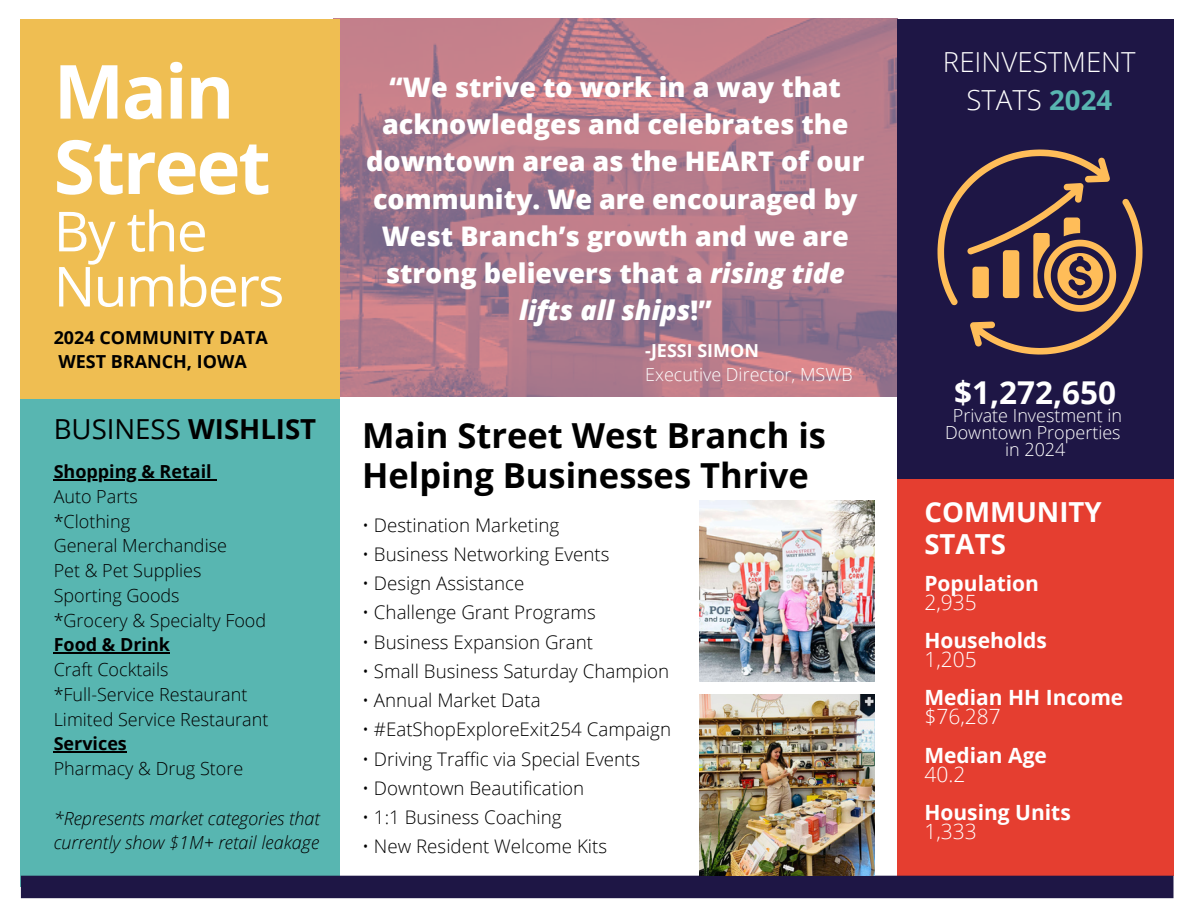
<style>
.page{position:relative;width:1188px;height:918px;background:#fff}
.page>*{position:absolute;margin:0;border:0;box-sizing:border-box;transform-origin:0 0}
.t1{font:700 74.7px/75.3px "Open Sans";letter-spacing:-.03em;color:#fff}
.t2{font:55.2px/55.2px "Open Sans";letter-spacing:-.03em;color:#fff}
.t3{font:700 34.5px/40.5px "Open Sans";color:#000}
.t4{font:700 31.5px "Open Sans";color:#fff}
.t5{font:300 27.6px/38.2px "Open Sans";color:#fff;text-align:center}
.t6{font:27.6px "Open Sans";color:#000}
.t7{font:700 27.6px/31.5px "Open Sans";color:#fff}
.t8{font:800 27px/37.2px "Open Sans";color:#fff;text-align:center}
.t9{font:700 21px/19.2px "Open Sans";color:#fff}
.t10{font:300 18.75px "Open Sans";color:#000}
.t11{font:300 18px "Open Sans";color:#000}
.t12{font:700 18px "Open Sans";color:#000}
.t13{font:300 18px/16.8px "Open Sans";color:#fff;text-align:center}
.t14{font:italic 300 18px/24.8px "Open Sans";color:#000}
.t15{font:700 18px "Open Sans";color:#fff}
.s1{font-style:italic}
.s2{font-weight:700}
.s3{font-weight:700;color:#58b6b1}
.s4{font-weight:300}
</style>
<div class="page">
<img style="left:340px;top:19px;width:557px;height:378px">
<div style="left:20px;top:397px;width:320px;height:490px;background:#58b6b1"></div>
<div style="left:20px;top:19px;width:320px;height:380px;background:#efbe52"></div>
<div style="left:897px;top:416px;width:277px;height:459px;background:#e53e30"></div>
<div style="left:897px;top:19px;width:277px;height:460px;background:#1e1645"></div>
<div style="left:21px;top:876px;width:1153px;height:22px;background:#1e1645"></div>
<svg style="left:937px;top:149px;width:206px;height:206px"></svg>
<img style="left:700px;top:500px;width:175px;height:182px">
<hr style="left:54px;top:479px;width:158px;height:1px;background:#000">
<hr style="left:54px;top:652px;width:116px;height:2px;background:#000">
<hr style="left:54px;top:751px;width:73px;height:2px;background:#000">
<img style="left:700px;top:694px;width:175px;height:182px">
<p class="t1" style="left:54px;top:52px;width:219px">Main<br>Street</p>
<p class="t2" style="left:54px;top:202px;width:232px">By the<br>Numbers</p>
<p class="t12" style="left:54px;top:324px;width:216px">2024 COMMUNITY DATA</p>
<p class="t12" style="left:58px;top:349px;width:190px">WEST BRANCH, IOWA</p>
<p class="t8" style="left:366px;top:68px;width:500px">“We strive to work in a way that acknowledges and celebrates the downtown area as the HEART of our community. We are encouraged by<br>West Branch’s growth and we are strong believers that a <span class="s1">rising tide lifts all ships</span>!”</p>
<h5 class="t15" style="left:645px;top:337px;width:115px">-JESSI SIMON</h5>
<p class="t13" style="left:645px;top:366px;width:209px">Executive Director, MSWB</p>
<p class="t6" style="left:54px;top:410px;width:264px">BUSINESS <span class="s2">WISHLIST</span></p>
<h4 class="t3" style="left:362px;top:414px;width:465px">Main Street West Branch is<br>Helping Businesses Thrive</h4>
<p class="t10" style="left:362px;top:512px;width:199px">• Destination Marketing</p>
<p class="t10" style="left:362px;top:541px;width:249px">• Business Networking Events</p>
<p class="t10" style="left:362px;top:570px;width:164px">• Design Assistance</p>
<p class="t10" style="left:362px;top:599px;width:235px">• Challenge Grant Programs</p>
<h4 class="t10" style="left:362px;top:629px;width:233px">• Business Expansion Grant</h4>
<h2 class="t10" style="left:362px;top:658px;width:309px">• Small Business Saturday Champion</h2>
<h6 class="t10" style="left:362px;top:687px;width:180px">• Annual Market Data</h6>
<h6 class="t10" style="left:362px;top:716px;width:310px">• #EatShopExploreExit254 Campaign</h6>
<h6 class="t10" style="left:362px;top:746px;width:280px">• Driving Traffic via Special Events</h6>
<h6 class="t10" style="left:362px;top:775px;width:224px">• Downtown Beautification</h6>
<h6 class="t10" style="left:362px;top:804px;width:201px">• 1:1 Business Coaching</h6>
<p class="t10" style="left:362px;top:833px;width:247px">• New Resident Welcome Kits</p>
<p class="t12" style="left:54px;top:459px;width:160px">Shopping &amp; Retail</p>
<p class="t11" style="left:54px;top:484px;width:86px">Auto Parts</p>
<p class="t11" style="left:54px;top:508px;width:78px">*Clothing</p>
<p class="t11" style="left:54px;top:533px;width:175px">General Merchandise</p>
<p class="t11" style="left:54px;top:558px;width:149px">Pet &amp; Pet Supplies</p>
<p class="t11" style="left:54px;top:583px;width:127px">Sporting Goods</p>
<p class="t11" style="left:54px;top:607px;width:214px">*Grocery &amp; Specialty Food</p>
<p class="t12" style="left:54px;top:632px;width:118px">Food &amp; Drink</p>
<p class="t11" style="left:54px;top:657px;width:116px">Craft Cocktails</p>
<p class="t11" style="left:54px;top:682px;width:195px">*Full-Service Restaurant</p>
<p class="t11" style="left:54px;top:706px;width:216px">Limited Service Restaurant</p>
<p class="t12" style="left:54px;top:731px;width:75px">Services</p>
<p class="t11" style="left:54px;top:756px;width:191px">Pharmacy &amp; Drug Store</p>
<h3 class="t14" style="left:54px;top:805px;width:268px">*Represents market categories that currently show $1M+ retail leakage</h3>
<p class="t5" style="left:943px;top:42px;width:194px">REINVESTMENT<br>STATS <span class="s3">2024</span></p>
<p class="t4" style="left:954px;top:371px;width:163px">$1,272,650</p>
<p class="t13" style="left:945px;top:407px;width:179px">Private Investment in<br>Downtown Properties</p>
<p class="t13" style="left:1005px;top:441px;width:62px">in 2024</p>
<p class="t7" style="left:924px;top:496px;width:179px">COMMUNITY<br>STATS</p>
<p class="t9" style="left:924px;top:573px;width:116px">Population<br><span class="s4">2,935</span></p>
<p class="t9" style="left:924px;top:630px;width:124px">Households<br><span class="s4">1,205</span></p>
<p class="t9" style="left:924px;top:688px;width:200px">Median HH Income <span class="s4">$76,287</span></p>
<p class="t9" style="left:924px;top:745px;width:124px">Median Age<br><span class="s4">40.2</span></p>
<p class="t9" style="left:924px;top:802px;width:148px">Housing Units<br><span class="s4">1,333</span></p>
</div>
